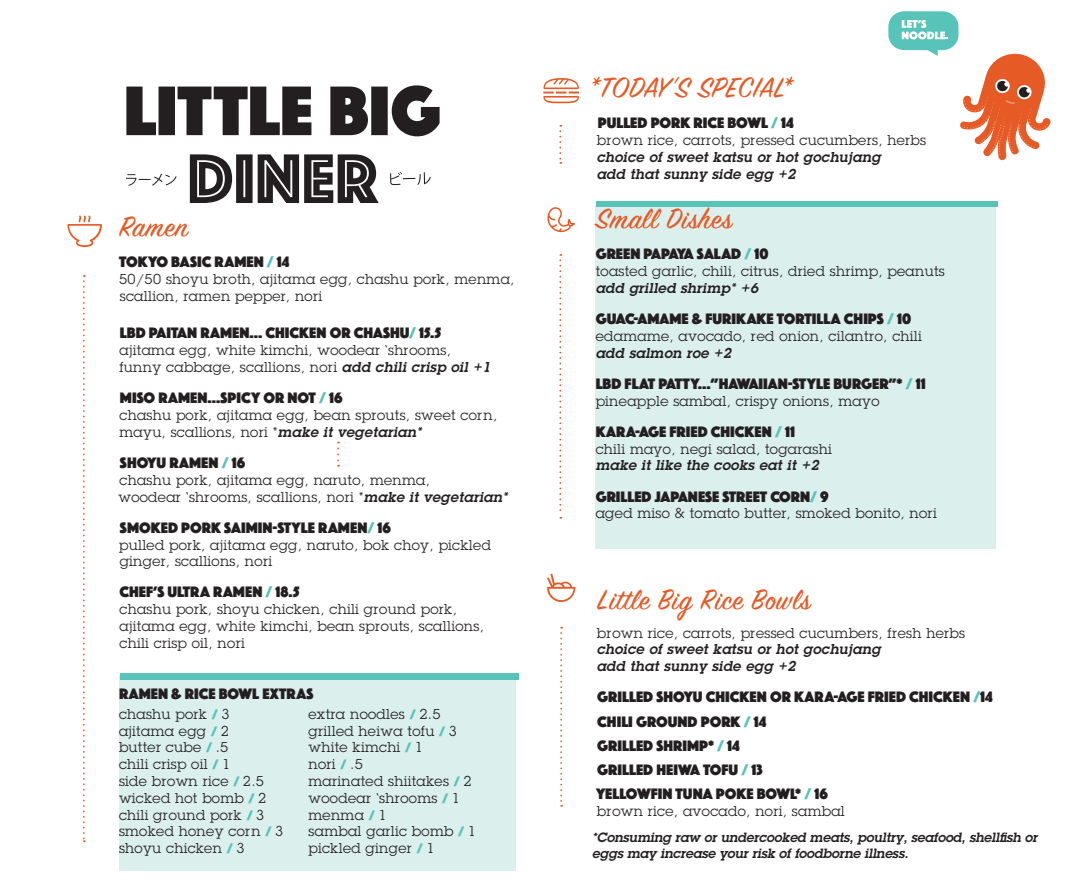
<style>
.page{position:relative;width:1071px;height:882px;background:#fff}
.page>*{position:absolute;margin:0;border:0;box-sizing:border-box;transform-origin:0 0}
.item_descriptions{font:31.5px "Sign Painter House Script";letter-spacing:.025em;color:#e55a25}
.category_titles{font:31.5px "Sign Painter House Script";letter-spacing:.025em;color:#e55a25}
.item_titles{font:15.75px "Phosphate Solid";color:#231f20}
.item_descriptions-2{font:15.75px "Phosphate Solid";color:#231f20}
.item_descriptions-3{font:14px/16.8px "Lubalin Graph";letter-spacing:.025em;color:#231f20}
.item_descriptions-4{font:italic 600 14px/16.8px "Lubalin Graph";letter-spacing:.025em;color:#231f20}
.item_titles-2{font:14px/16.8px "Lubalin Graph";letter-spacing:.025em;color:#231f20}
.item_titles-3{font:italic 600 13.12px/15.8px "Lubalin Graph";color:#231f20}
.s1{color:#57c3b9}
.s2{font-weight:600;font-style:italic}
.s3{font-family:"Phosphate Solid";color:#57c3b9}
.s4{font-weight:400;font-style:normal}
</style>
<div class="page">
<svg style="left:126px;top:87px;width:30px;height:48px"></svg>
<div style="left:159px;top:87px;width:16px;height:48px;background:#231f20"></div>
<svg style="left:178px;top:87px;width:133px;height:48px"></svg>
<svg style="left:330px;top:87px;width:38px;height:48px;background:#423f40"></svg>
<div style="left:371px;top:87px;width:17px;height:48px;background:#231f20"></div>
<svg style="left:392px;top:85px;width:48px;height:51px"></svg>
<svg style="left:190px;top:154px;width:189px;height:49px"></svg>
<svg style="left:390px;top:172px;width:41px;height:13px"></svg>
<svg style="left:126px;top:174px;width:51px;height:12px"></svg>
<svg style="left:559px;top:254px;width:2px;height:265px"></svg>
<svg style="left:560px;top:627px;width:2px;height:180px"></svg>
<svg style="left:547px;top:574px;width:28px;height:28px"></svg>
<svg style="left:547px;top:207px;width:28px;height:25px"></svg>
<svg style="left:83px;top:275px;width:2px;height:567px"></svg>
<svg style="left:68px;top:215px;width:34px;height:32px"></svg>
<svg style="left:960px;top:53px;width:91px;height:108px"></svg>
<div style="left:888px;top:11px;width:71px;height:39px;background:#57c3b9;border-radius:16px"></div>
<svg style="left:926px;top:50px;width:12px;height:6px"></svg>
<svg style="left:902px;top:20px;width:46px;height:19px"></svg>
<svg style="left:337px;top:442px;width:2px;height:25px"></svg>
<svg style="left:559px;top:125px;width:2px;height:39px"></svg>
<svg style="left:543px;top:78px;width:36px;height:25px"></svg>
<div style="left:119px;top:674px;width:397px;height:196px;background:#dbefed"></div>
<div style="left:121px;top:674px;width:398px;height:6px;background:#57c3b9"></div>
<div style="left:596px;top:206px;width:400px;height:342px;background:#dbefed"></div>
<div style="left:597px;top:201px;width:401px;height:5px;background:#57c3b9"></div>
<p class="item_descriptions" style="left:119px;top:207px;width:70px">Ramen</p>
<p class="item_titles" style="left:119px;top:251px;width:172px">TOKYO BASIC RAMEN <span class="s1">/</span> 14</p>
<p class="item_titles-2" style="left:119px;top:270px;width:397px">50/50 shoyu broth, ajitama egg, chashu pork, menma, scallion, ramen pepper, nori</p>
<p class="item_titles" style="left:120px;top:322px;width:323px">LBD PAITAN RAMEN... CHICKEN OR CHASHU<span class="s1">/</span> 15.5</p>
<p class="item_descriptions-3" style="left:119px;top:342px;width:373px">ajitama egg, white kimchi, woodear ‘shrooms, funny cabbage, scallions, nori <span class="s2">add chili crisp oil +1</span></p>
<p class="item_titles" style="left:120px;top:387px;width:224px">MISO RAMEN…SPICY OR NOT <span class="s1">/</span> 16</p>
<p class="item_descriptions-3" style="left:119px;top:406px;width:379px">chashu pork, ajitama egg, bean sprouts, sweet corn, mayu, scallions, nori *<span class="s2">make it vegetarian*</span></p>
<p class="item_descriptions-2" style="left:120px;top:451px;width:127px">SHOYU RAMEN <span class="s1">/</span> 16</p>
<p class="item_descriptions-3" style="left:118px;top:471px;width:391px">chashu pork, ajitama egg, naruto, menma,<br>woodear ‘shrooms, scallions, nori *<span class="s2">make it vegetarian*</span></p>
<p class="item_titles" style="left:120px;top:516px;width:272px">SMOKED PORK SAIMIN-STYLE RAMEN<span class="s1">/</span> 16</p>
<p class="item_descriptions-3" style="left:119px;top:536px;width:373px">pulled pork, ajitama egg, naruto, bok choy, pickled ginger, scallions, nori</p>
<p class="item_titles" style="left:120px;top:581px;width:181px">CHEF’S ULTRA RAMEN <span class="s1">/</span> 18.5</p>
<p class="item_descriptions-3" style="left:120px;top:601px;width:366px">chashu pork, shoyu chicken, chili ground pork, ajitama egg, white kimchi, bean sprouts, scallions, chili crisp oil, nori</p>
<p class="item_titles" style="left:119px;top:683px;width:196px">RAMEN &amp; RICE BOWL EXTRAS</p>
<p class="item_descriptions-3" style="left:119px;top:705px;width:166px">chashu pork <span class="s3">/</span> 3 ajitama egg <span class="s3">/</span> 2<br>butter cube <span class="s3">/</span> .5<br>chili crisp oil <span class="s3">/</span> 1<br>side brown rice <span class="s3">/</span> 2.5 wicked hot bomb <span class="s3">/</span> 2 chili ground pork <span class="s3">/</span> 3 smoked honey corn <span class="s3">/</span> 3 shoyu chicken <span class="s3">/</span> 3</p>
<p class="item_descriptions-3" style="left:309px;top:705px;width:169px">extra noodles <span class="s3">/</span> 2.5 grilled heiwa tofu <span class="s3">/</span> 3 white kimchi <span class="s3">/</span> 1<br>nori <span class="s3">/</span> .5<br>marinated shiitakes <span class="s3">/</span> 2 woodear ‘shrooms <span class="s3">/</span> 1 menma <span class="s3">/</span> 1<br>sambal garlic bomb <span class="s3">/</span> 1 pickled ginger <span class="s3">/</span> 1</p>
<p class="item_descriptions" style="left:588px;top:69px;width:205px">*TODAY’S SPECIAL*</p>
<p class="item_titles" style="left:598px;top:112px;width:197px">PULLED PORK RICE BOWL <span class="s1">/</span> 14</p>
<p class="item_descriptions-4" style="left:597px;top:132px;width:331px"><span class="s4">brown rice, carrots, pressed cucumbers, herbs </span>choice of sweet katsu or hot gochujang<br>add that sunny side egg +2</p>
<p class="category_titles" style="left:596px;top:200px;width:138px">Small Dishes</p>
<p class="item_titles" style="left:596px;top:243px;width:174px">GREEN PAPAYA SALAD <span class="s1">/</span> 10</p>
<p class="item_descriptions-3" style="left:596px;top:263px;width:351px">toasted garlic, chili, citrus, dried shrimp, peanuts <span class="s2">add grilled shrimp* +6</span></p>
<p class="item_titles" style="left:596px;top:308px;width:317px">GUAC-AMAME &amp; FURIKAKE TORTILLA CHIPS <span class="s1">/</span> 10</p>
<p class="item_descriptions-3" style="left:596px;top:327px;width:328px">edamame, avocado, red onion, cilantro, chili <span class="s2">add salmon roe +2</span></p>
<p class="item_titles" style="left:596px;top:372px;width:332px">LBD FLAT PATTY...”HAWAIIAN-STYLE BURGER”* <span class="s1">/</span> 11</p>
<p class="item_descriptions-3" style="left:596px;top:392px;width:285px">pineapple sambal, crispy onions, mayo</p>
<p class="item_titles" style="left:596px;top:420px;width:201px">KARA-AGE FRIED CHICKEN <span class="s1">/</span> 11</p>
<p class="item_descriptions-3" style="left:596px;top:440px;width:238px">chili mayo, negi salad, togarashi <span class="s2">make it like the cooks eat it +2</span></p>
<p class="item_titles" style="left:596px;top:485px;width:234px">GRILLED JAPANESE STREET CORN<span class="s1">/</span> 9</p>
<p class="item_descriptions-3" style="left:596px;top:505px;width:342px">aged miso &amp; tomato butter, smoked bonito, nori</p>
<p class="item_descriptions" style="left:597px;top:580px;width:214px">Little Big Rice Bowls</p>
<p class="item_descriptions-4" style="left:597px;top:624px;width:370px"><span class="s4">brown rice, carrots, pressed cucumbers, fresh herbs </span>choice of sweet katsu or hot gochujang<br>add that sunny side egg +2</p>
<p class="item_titles" style="left:597px;top:686px;width:397px">GRILLED SHOYU CHICKEN OR KARA-AGE FRIED CHICKEN <span class="s1">/</span>14</p>
<p class="item_titles" style="left:597px;top:710px;width:170px">CHILI GROUND PORK <span class="s1">/</span> 14</p>
<p class="item_titles" style="left:597px;top:734px;width:144px">GRILLED SHRIMP* <span class="s1">/</span> 14</p>
<p class="item_titles" style="left:597px;top:758px;width:167px">GRILLED HEIWA TOFU <span class="s1">/</span> 13</p>
<p class="item_titles" style="left:596px;top:783px;width:233px">YELLOWFIN TUNA POKE BOWL* <span class="s1">/</span> 16</p>
<p class="item_descriptions-3" style="left:597px;top:802px;width:249px">brown rice, avocado, nori, sambal</p>
<p class="item_titles-3" style="left:592px;top:830px;width:447px">*Consuming raw or undercooked meats, poultry, seafood, shellfish or eggs may increase your risk of foodborne illness.</p>
</div>
